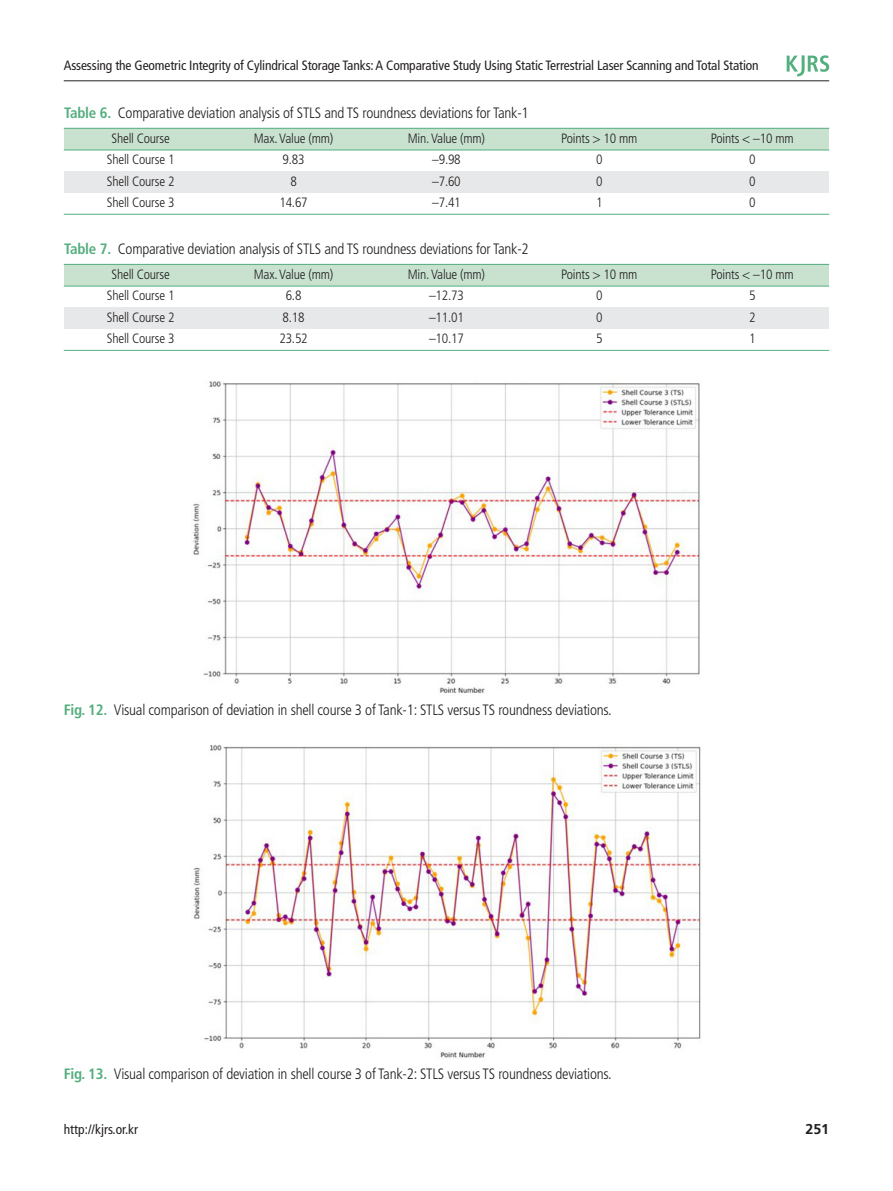
<style>
.page{position:relative;width:893px;height:1191px;background:#fff}
.page>*{position:absolute;margin:0;border:0;box-sizing:border-box;transform-origin:0 0}
.t1{font:300 condensed 15px "Frutiger LT Std";letter-spacing:-.015em;color:#231f20}
.t2{font:700 14.25px "Frutiger LT Std";color:#231f20}
.t3{font:300 condensed 13.5px "Frutiger LT Std";letter-spacing:-.015em;color:#231f20}
.t4{font:condensed 13.5px "Frutiger LT Std";letter-spacing:-.01em;color:#231f20}
.s1{font-weight:700;color:#54ae7e}
</style>
<div class="page">
<hr style="left:64px;top:80px;width:765px;height:1px;background:#231f20">
<svg style="left:787px;top:55px;width:42px;height:21px"></svg>
<div style="left:64px;top:128px;width:153px;height:22px;background:#c9e2d0"></div>
<div style="left:217px;top:128px;width:153px;height:22px;background:#c9e2d0"></div>
<div style="left:370px;top:128px;width:153px;height:22px;background:#c9e2d0"></div>
<div style="left:523px;top:128px;width:153px;height:22px;background:#c9e2d0"></div>
<div style="left:676px;top:128px;width:153px;height:22px;background:#c9e2d0"></div>
<div style="left:64px;top:171px;width:153px;height:22px;background:#e7e8e9"></div>
<div style="left:217px;top:171px;width:153px;height:22px;background:#e7e8e9"></div>
<div style="left:370px;top:171px;width:153px;height:22px;background:#e7e8e9"></div>
<div style="left:523px;top:171px;width:153px;height:22px;background:#e7e8e9"></div>
<div style="left:676px;top:171px;width:153px;height:22px;background:#e7e8e9"></div>
<hr style="left:64px;top:128px;width:765px;height:1px;background:#54ae7e">
<hr style="left:64px;top:150px;width:765px;height:1px;background:#54ae7e">
<hr style="left:64px;top:214px;width:765px;height:1px;background:#54ae7e">
<div style="left:64px;top:264px;width:153px;height:22px;background:#c9e2d0"></div>
<div style="left:217px;top:264px;width:153px;height:22px;background:#c9e2d0"></div>
<div style="left:370px;top:264px;width:153px;height:22px;background:#c9e2d0"></div>
<div style="left:523px;top:264px;width:153px;height:22px;background:#c9e2d0"></div>
<div style="left:676px;top:264px;width:153px;height:22px;background:#c9e2d0"></div>
<div style="left:64px;top:307px;width:153px;height:22px;background:#e7e8e9"></div>
<div style="left:217px;top:307px;width:153px;height:22px;background:#e7e8e9"></div>
<div style="left:370px;top:307px;width:153px;height:22px;background:#e7e8e9"></div>
<div style="left:523px;top:307px;width:153px;height:22px;background:#e7e8e9"></div>
<div style="left:676px;top:307px;width:153px;height:22px;background:#e7e8e9"></div>
<hr style="left:64px;top:264px;width:765px;height:1px;background:#54ae7e">
<hr style="left:64px;top:286px;width:765px;height:1px;background:#54ae7e">
<hr style="left:64px;top:350px;width:765px;height:1px;background:#54ae7e">
<img style="left:192px;top:381px;width:509px;height:313px">
<img style="left:193px;top:745px;width:509px;height:313px">
<p class="t4" style="left:64px;top:60px;width:696px">Assessing the Geometric Integrity of Cylindrical Storage Tanks:A Comparative Study Using Static Terrestrial Laser Scanning and Total Station</p>
<p class="t1" style="left:64px;top:107px;width:466px"><span class="s1">Table 6.</span> Comparative deviation analysis of STLS and TS roundness deviations for Tank-1</p>
<p class="t3" style="left:112px;top:132px;width:60px">Shell Course</p>
<p class="t3" style="left:254px;top:132px;width:81px">Max.Value (mm)</p>
<p class="t3" style="left:408px;top:132px;width:79px">Min.Value (mm)</p>
<p class="t3" style="left:561px;top:132px;width:78px">Points &gt; 10 mm</p>
<p class="t3" style="left:711px;top:132px;width:84px">Points &lt; –10 mm</p>
<p class="t3" style="left:107px;top:154px;width:69px">Shell Course 1</p>
<p class="t3" style="left:283px;top:154px;width:24px">9.83</p>
<p class="t3" style="left:432px;top:154px;width:30px">–9.98</p>
<p class="t3" style="left:596px;top:154px;width:8px">0</p>
<p class="t3" style="left:749px;top:154px;width:8px">0</p>
<p class="t3" style="left:107px;top:175px;width:69px">Shell Course 2</p>
<p class="t3" style="left:290px;top:175px;width:8px">8</p>
<p class="t3" style="left:432px;top:175px;width:30px">–7.60</p>
<p class="t3" style="left:596px;top:175px;width:8px">0</p>
<p class="t3" style="left:749px;top:175px;width:8px">0</p>
<p class="t3" style="left:107px;top:197px;width:69px">Shell Course 3</p>
<p class="t3" style="left:279px;top:197px;width:30px">14.67</p>
<p class="t3" style="left:432px;top:197px;width:30px">–7.41</p>
<p class="t3" style="left:596px;top:197px;width:8px">1</p>
<p class="t3" style="left:749px;top:197px;width:8px">0</p>
<p class="t1" style="left:64px;top:243px;width:466px"><span class="s1">Table 7.</span> Comparative deviation analysis of STLS and TS roundness deviations for Tank-2</p>
<p class="t3" style="left:112px;top:268px;width:60px">Shell Course</p>
<p class="t3" style="left:254px;top:268px;width:81px">Max.Value (mm)</p>
<p class="t3" style="left:408px;top:268px;width:79px">Min.Value (mm)</p>
<p class="t3" style="left:561px;top:268px;width:78px">Points &gt; 10 mm</p>
<p class="t3" style="left:711px;top:268px;width:84px">Points &lt; –10 mm</p>
<p class="t3" style="left:107px;top:290px;width:69px">Shell Course 1</p>
<p class="t3" style="left:286px;top:290px;width:17px">6.8</p>
<p class="t3" style="left:429px;top:290px;width:36px">–12.73</p>
<p class="t3" style="left:596px;top:290px;width:8px">0</p>
<p class="t3" style="left:749px;top:290px;width:8px">5</p>
<p class="t3" style="left:107px;top:311px;width:69px">Shell Course 2</p>
<p class="t3" style="left:283px;top:311px;width:24px">8.18</p>
<p class="t3" style="left:429px;top:311px;width:36px">–11.01</p>
<p class="t3" style="left:596px;top:311px;width:8px">0</p>
<p class="t3" style="left:749px;top:311px;width:8px">2</p>
<p class="t3" style="left:107px;top:333px;width:69px">Shell Course 3</p>
<p class="t3" style="left:279px;top:333px;width:30px">23.52</p>
<p class="t3" style="left:429px;top:333px;width:36px">–10.17</p>
<p class="t3" style="left:596px;top:333px;width:8px">5</p>
<p class="t3" style="left:749px;top:333px;width:8px">1</p>
<p class="t1" style="left:64px;top:704px;width:549px"><span class="s1">Fig. 12.</span> Visual comparison of deviation in shell course 3 of Tank-1: STLS versus TS roundness deviations.</p>
<p class="t1" style="left:64px;top:1067px;width:549px"><span class="s1">Fig. 13.</span> Visual comparison of deviation in shell course 3 of Tank-2: STLS versus TS roundness deviations.</p>
<p class="t4" style="left:64px;top:1123px;width:76px">http://kjrs.or.kr</p>
<p class="t2" style="left:805px;top:1123px;width:25px">251</p>
</div>
